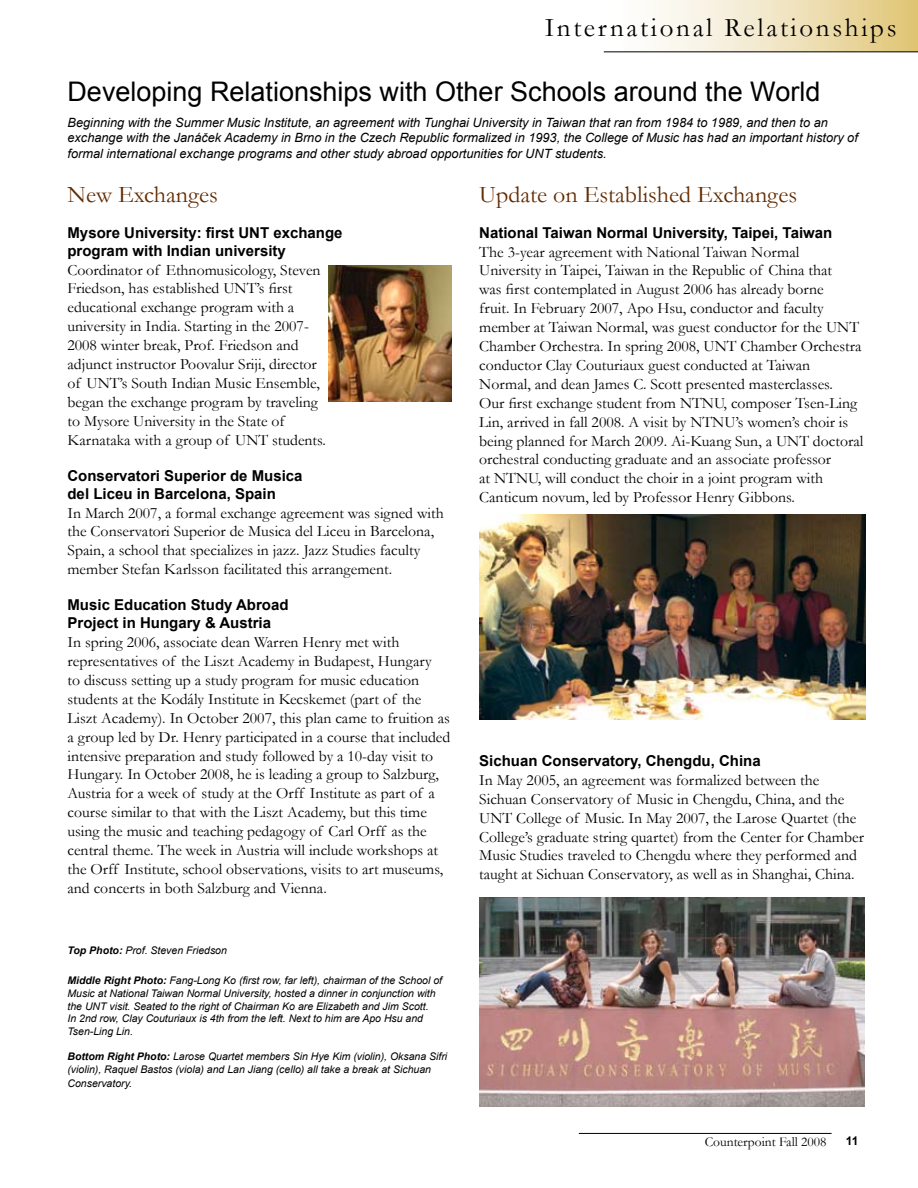
<style>
.page{position:relative;width:918px;height:1188px;background:#fff}
.page>*{position:absolute;margin:0;border:0;box-sizing:border-box;transform-origin:0 0}
.t1{font:27px "Arial";color:#000}
.t2{font:27px "Garamond";letter-spacing:.1em;color:#000}
.t3{font:24px "Garamond";color:#632c00}
.t4{font:15.75px/18.9px "Garamond";color:#000}
.t5{font:700 15px/18px "Arial";color:#000}
.t6{font:13.5px "Garamond";color:#000}
.t7{font:italic 12.75px/15.3px "Arial";color:#000}
.t8{font:700 12px "Arial";color:#000}
.t9{font:italic 10.5px/12.6px "Arial";color:#000}
.s1{font-weight:700}
</style>
<div class="page">
<hr style="left:579px;top:1133px;width:253px;height:1px;background:#000">
<img style="left:328px;top:265px;width:123px;height:137px">
<img style="left:480px;top:514px;width:385px;height:206px">
<img style="left:480px;top:898px;width:384px;height:209px">
<div style="left:598px;top:0;width:320px;height:52px;background:linear-gradient(to right,#fff,#e2c97f)"></div>
<hr style="left:604px;top:52px;width:314px;height:1px;background:#000">
<h1 class="t2" style="left:545px;top:9px;width:353px">International Relationships</h1>
<h1 class="t1" style="left:68px;top:73px;width:754px">Developing Relationships with Other Schools around the World</h1>
<p class="t7" style="left:68px;top:115px;width:792px">Beginning with the Summer Music Institute, an agreement with Tunghai University in Taiwan that ran from 1984 to 1989, and then to an exchange with the Janáček Academy in Brno in the Czech Republic formalized in 1993, the College of Music has had an important history of formal international exchange programs and other study abroad opportunities for UNT students.</p>
<h2 class="t3" style="left:68px;top:178px;width:152px">New Exchanges</h2>
<p class="t5" style="left:68px;top:224px;width:277px">Mysore University: first UNT exchange program with Indian university</p>
<p class="t4" style="left:68px;top:260px;width:260px">Coordinator of Ethnomusicology, Steven Friedson, has established UNT’s first educational exchange program with a university in India. Starting in the 2007- 2008 winter break, Prof. Friedson and adjunct instructor Poovalur Sriji, director of UNT’s South Indian Music Ensemble, began the exchange program by traveling to Mysore University in the State of Karnataka with a group of UNT students.</p>
<p class="t5" style="left:68px;top:467px;width:237px">Conservatori Superior de Musica del Liceu in Barcelona, Spain</p>
<p class="t4" style="left:68px;top:503px;width:378px">In March 2007, a formal exchange agreement was signed with the Conservatori Superior de Musica del Liceu in Barcelona, Spain, a school that specializes in jazz. Jazz Studies faculty member Stefan Karlsson facilitated this arrangement.</p>
<p class="t5" style="left:68px;top:597px;width:223px">Music Education Study Abroad<br>Project in Hungary &amp; Austria</p>
<p class="t4" style="left:68px;top:632px;width:384px">In spring 2006, associate dean Warren Henry met with representatives of the Liszt Academy in Budapest, Hungary<br>to discuss setting up a study program for music education students at the Kodály Institute in Kecskemet (part of the Liszt Academy). In October 2007, this plan came to fruition as a group led by Dr. Henry participated in a course that included intensive preparation and study followed by a 10-day visit to Hungary. In October 2008, he is leading a group to Salzburg, Austria for a week of study at the Orff Institute as part of a course similar to that with the Liszt Academy, but this time using the music and teaching pedagogy of Carl Orff as the central theme. The week in Austria will include workshops at the Orff Institute, school observations, visits to art museums, and concerts in both Salzburg and Vienna.</p>
<p class="t9" style="left:68px;top:944px;width:161px"><span class="s1">Top Photo:</span> Prof. Steven Friedson</p>
<p class="t9" style="left:68px;top:975px;width:376px"><span class="s1">Middle Right Photo:</span> Fang-Long Ko (first row, far left), chairman of the School of Music at National Taiwan Normal University, hosted a dinner in conjunction with the UNT visit. Seated to the right of Chairman Ko are Elizabeth and Jim Scott.<br>In 2nd row, Clay Couturiaux is 4th from the left. Next to him are Apo Hsu and Tsen-Ling Lin.</p>
<p class="t9" style="left:68px;top:1050px;width:381px"><span class="s1">Bottom Right Photo:</span> Larose Quartet members Sin Hye Kim (violin), Oksana Sifri (violin), Raquel Bastos (viola) and Lan Jiang (cello) all take a break at Sichuan</p>
<p class="t9" style="left:68px;top:1077px;width:66px">Conservatory.</p>
<h2 class="t3" style="left:479px;top:178px;width:319px">Update on Established Exchanges</h2>
<p class="t5" style="left:479px;top:224px;width:355px">National Taiwan Normal University, Taipei, Taiwan</p>
<p class="t4" style="left:479px;top:242px;width:386px">The 3-year agreement with National Taiwan Normal University in Taipei, Taiwan in the Republic of China that<br>was first contemplated in August 2006 has already borne<br>fruit. In February 2007, Apo Hsu, conductor and faculty member at Taiwan Normal, was guest conductor for the UNT Chamber Orchestra. In spring 2008, UNT Chamber Orchestra conductor Clay Couturiaux guest conducted at Taiwan Normal, and dean James C. Scott presented masterclasses.<br>Our first exchange student from NTNU, composer Tsen-Ling Lin, arrived in fall 2008. A visit by NTNU’s women’s choir is being planned for March 2009. Ai-Kuang Sun, a UNT doctoral orchestral conducting graduate and an associate professor<br>at NTNU, will conduct the choir in a joint program with Canticum novum, led by Professor Henry Gibbons.</p>
<p class="t5" style="left:479px;top:752px;width:283px">Sichuan Conservatory, Chengdu, China</p>
<p class="t4" style="left:479px;top:770px;width:386px">In May 2005, an agreement was formalized between the Sichuan Conservatory of Music in Chengdu, China, and the UNT College of Music. In May 2007, the Larose Quartet (the College’s graduate string quartet) from the Center for Chamber Music Studies traveled to Chengdu where they performed and taught at Sichuan Conservatory, as well as in Shanghai, China.</p>
<p class="t6" style="left:705px;top:1133px;width:123px">Counterpoint Fall 2008</p>
<p class="t8" style="left:846px;top:1133px;width:14px">11</p>
</div>
